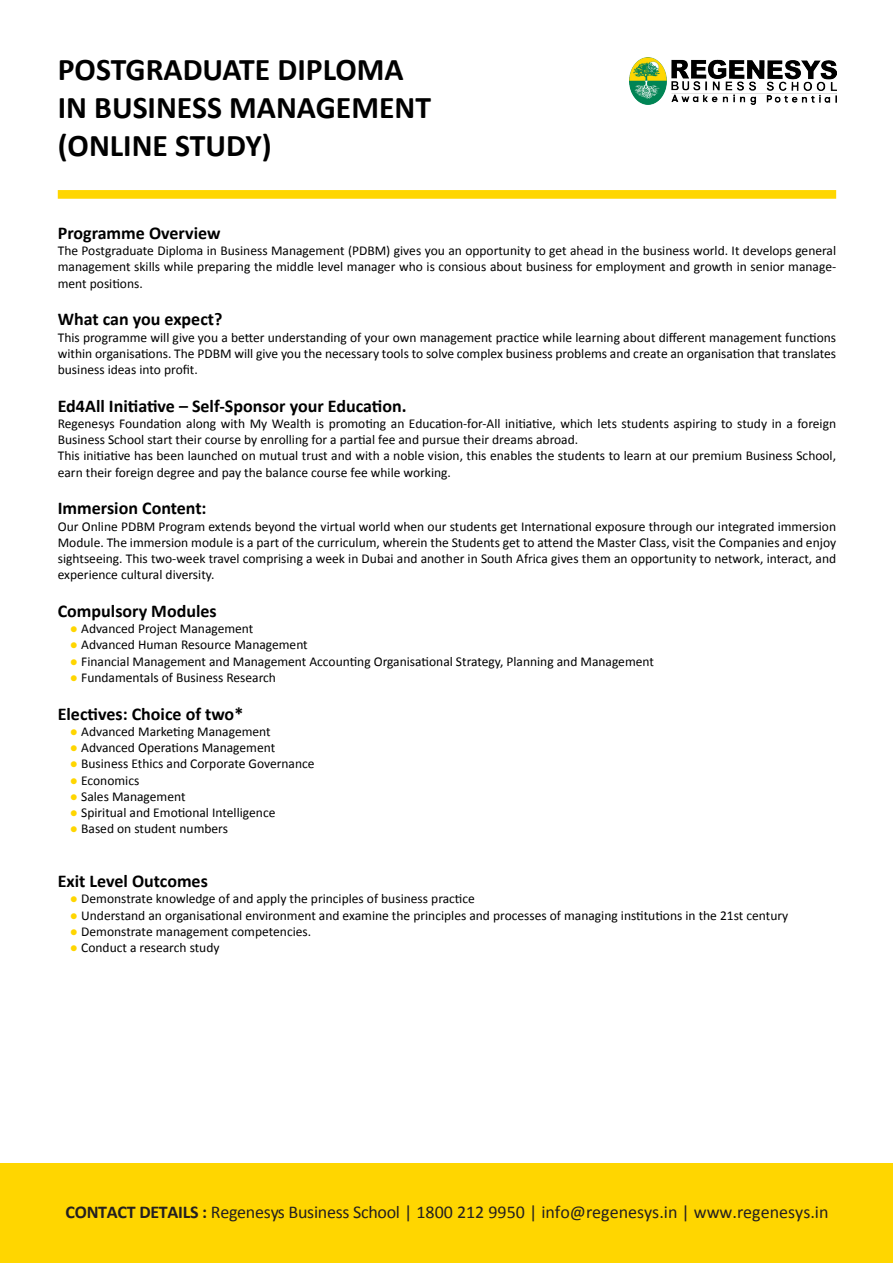
<style>
.page{position:relative;width:893px;height:1263px;background:#fff}
.page>*{position:absolute;margin:0;border:0;box-sizing:border-box;transform-origin:0 0}
.t1{font:700 31.65px/38px "Calibri";color:#000}
.t2{font:700 18px "Calibri";color:#000}
.t3{font:18px "Calibri";color:#231f20}
.t4{font:13.5px/16.2px "Calibri";color:#000;text-align:justify}
.s1{color:#ffd600}
.s2{font-weight:700}
</style>
<div class="page">
<img style="left:630px;top:58px;width:206px;height:46px">
<div style="left:58px;top:190px;width:778px;height:9px;background:#ffd600"></div>
<div style="left:0;top:1163px;width:893px;height:100px;background:#ffd600"></div>
<h1 class="t1" style="left:58px;top:51px;width:375px">POSTGRADUATE DIPLOMA<br>IN BUSINESS MANAGEMENT (ONLINE STUDY)</h1>
<h2 class="t2" style="left:58px;top:222px;width:164px">Programme Overview</h2>
<p class="t4" style="left:58px;top:243px;width:780px">The Postgraduate Diploma in Business Management (PDBM) gives you an opportunity to get ahead in the business world. It develops general management skills while preparing the middle level manager who is consious about business for employment and growth in senior manage&shy;ment positions.</p>
<h2 class="t2" style="left:58px;top:308px;width:166px">What can you expect?</h2>
<p class="t4" style="left:58px;top:329px;width:780px">This programme will give you a better understanding of your own management practice while learning about different management functions within organisations. The PDBM will give you the necessary tools to solve complex business problems and create an organisation that translates business ideas into profit.</p>
<h2 class="t2" style="left:58px;top:394px;width:350px">Ed4All Initiative – Self-Sponsor your Education.</h2>
<p class="t4" style="left:58px;top:415px;width:780px;text-align:left">Regenesys Foundation along with My Wealth is promoting an Education-for-All initiative, which lets students aspiring to study in a foreign Business School start their course by enrolling for a partial fee and pursue their dreams abroad.<br>This initiative has been launched on mutual trust and with a noble vision, this enables the students to learn at our premium Business School, earn their foreign degree and pay the balance course fee while working.</p>
<h2 class="t2" style="left:58px;top:497px;width:150px">Immersion Content:</h2>
<p class="t4" style="left:58px;top:518px;width:780px">Our Online PDBM Program extends beyond the virtual world when our students get International exposure through our integrated immersion Module. The immersion module is a part of the curriculum, wherein the Students get to attend the Master Class, visit the Companies and enjoy sightseeing. This two-week travel comprising a week in Dubai and another in South Africa gives them an opportunity to network, interact, and experience cultural diversity.</p>
<h2 class="t2" style="left:58px;top:600px;width:160px">Compulsory Modules</h2>
<p class="t4" style="left:70px;top:621px;width:185px"><span class="s1">●</span> Advanced Project Management</p>
<p class="t4" style="left:70px;top:637px;width:239px"><span class="s1">●</span> Advanced Human Resource Management</p>
<p class="t4" style="left:70px;top:653px;width:585px"><span class="s1">●</span> Financial Management and Management Accounting Organisational Strategy, Planning and Management</p>
<p class="t4" style="left:70px;top:669px;width:207px"><span class="s1">●</span> Fundamentals of Business Research</p>
<h2 class="t2" style="left:58px;top:702px;width:187px">Electives: Choice of two*</h2>
<p class="t4" style="left:70px;top:723px;width:202px"><span class="s1">●</span> Advanced Marketing Management</p>
<p class="t4" style="left:70px;top:739px;width:207px"><span class="s1">●</span> Advanced Operations Management</p>
<p class="t4" style="left:70px;top:756px;width:246px"><span class="s1">●</span> Business Ethics and Corporate Governance</p>
<p class="t4" style="left:70px;top:772px;width:71px"><span class="s1">●</span> Economics</p>
<p class="t4" style="left:70px;top:788px;width:117px"><span class="s1">●</span> Sales Management</p>
<p class="t4" style="left:70px;top:804px;width:207px"><span class="s1">●</span> Spiritual and Emotional Intelligence</p>
<p class="t4" style="left:70px;top:820px;width:160px"><span class="s1">●</span> Based on student numbers</p>
<h2 class="t2" style="left:58px;top:870px;width:152px">Exit Level Outcomes</h2>
<p class="t4" style="left:70px;top:891px;width:406px"><span class="s1">●</span> Demonstrate knowledge of and apply the principles of business practice</p>
<p class="t4" style="left:70px;top:907px;width:720px"><span class="s1">●</span> Understand an organisational environment and examine the principles and processes of managing institutions in the 21st century</p>
<p class="t4" style="left:70px;top:923px;width:243px"><span class="s1">●</span> Demonstrate management competencies.</p>
<p class="t4" style="left:70px;top:939px;width:151px"><span class="s1">●</span> Conduct a research study</p>
<h2 class="t3" style="left:66px;top:1201px;width:764px"><span class="s2">CONTACT DETAILS :</span> Regenesys Business School | 1800 212 9950 | info@regenesys.in | www.regenesys.in</h2>
</div>
